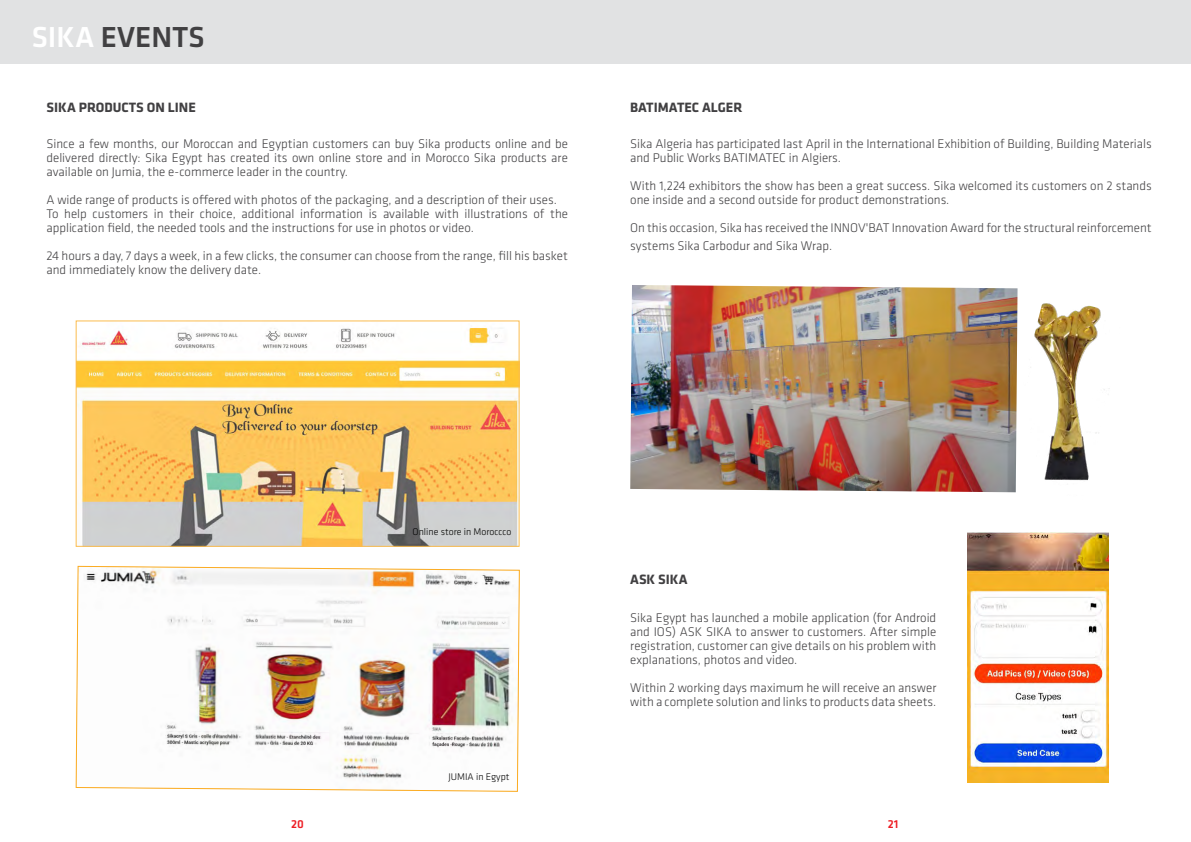
<style>
.page{position:relative;width:1191px;height:842px;background:#fff}
.page>*{position:absolute;margin:0;border:0;box-sizing:border-box;transform-origin:0 0}
.t1{font:500 30px "Klavika";color:#414042}
.t2{font:700 14px "Klavika";color:#414042}
.t3{font:300 13px/14px "Klavika";color:#414042}
.t4{font:500 12px "Klavika";color:#ed1d24}
.t5{font:300 10px "Klavika";color:#000}
.s1{color:#fff}
</style>
<div class="page">
<svg style="left:75px;top:565px;width:445px;height:227px"></svg>
<img style="left:78px;top:327px;width:439px;height:218px">
<img style="left:630px;top:285px;width:387px;height:207px">
<div style="left:0;top:0;width:595px;height:63px;background:#e1e2e3"></div>
<img style="left:967px;top:533px;width:142px;height:249px">
<div style="left:595px;top:0;width:596px;height:63px;background:#e1e2e3"></div>
<img style="left:1008px;top:294px;width:102px;height:199px">
<h1 class="t1" style="left:32px;top:17px;width:175px"><span class="s1">SIKA</span> EVENTS</h1>
<p class="t2" style="left:46px;top:97px;width:151px">SIKA PRODUCTS ON LINE</p>
<p class="t3" style="left:46px;top:137px;width:523px;text-align:justify">Since a few months, our Moroccan and Egyptian customers can buy Sika products online and be delivered directly: Sika Egypt has created its own online store and in Morocco Sika products are available on Jumia, the e-commerce leader in the country.</p>
<p class="t3" style="left:46px;top:193px;width:523px">A wide range of products is offered with photos of the packaging, and a description of their uses.<br>To help customers in their choice, additional information is available with illustrations of the application field, the needed tools and the instructions for use in photos or video.</p>
<p class="t3" style="left:46px;top:249px;width:523px">24 hours a day, 7 days a week, in a few clicks, the consumer can choose from the range, fill his basket and immediately know the delivery date.</p>
<p class="t2" style="left:630px;top:97px;width:114px">BATIMATEC ALGER</p>
<p class="t3" style="left:630px;top:137px;width:523px">Sika Algeria has participated last April in the International Exhibition of Building, Building Materials and Public Works BATIMATEC in Algiers.</p>
<p class="t3" style="left:630px;top:179px;width:523px">With 1,224 exhibitors the show has been a great success. Sika welcomed its customers on 2 stands one inside and a second outside for product demonstrations.</p>
<p class="t3" style="left:630px;top:219px;width:523px;line-height:18px">On this occasion, Sika has received the INNOV'BAT Innovation Award for the structural reinforcement systems Sika Carbodur and Sika Wrap.</p>
<p class="t5" style="left:412px;top:526px;width:100px">Online store in Moroccco</p>
<p class="t5" style="left:448px;top:771px;width:62px">JUMIA in Egypt</p>
<p class="t2" style="left:630px;top:569px;width:59px">ASK SIKA</p>
<p class="t3" style="left:630px;top:610px;width:308px;text-align:justify">Sika Egypt has launched a mobile application (for Android and IOS) ASK SIKA to answer to customers. After simple registration, customer can give details on his problem with explanations, photos and video.</p>
<p class="t3" style="left:630px;top:680px;width:308px">Within 2 working days maximum he will receive an answer with a complete solution and links to products data sheets.</p>
<p class="t4" style="left:291px;top:816px;width:14px">20</p>
<p class="t4" style="left:888px;top:816px;width:12px">21</p>
</div>
